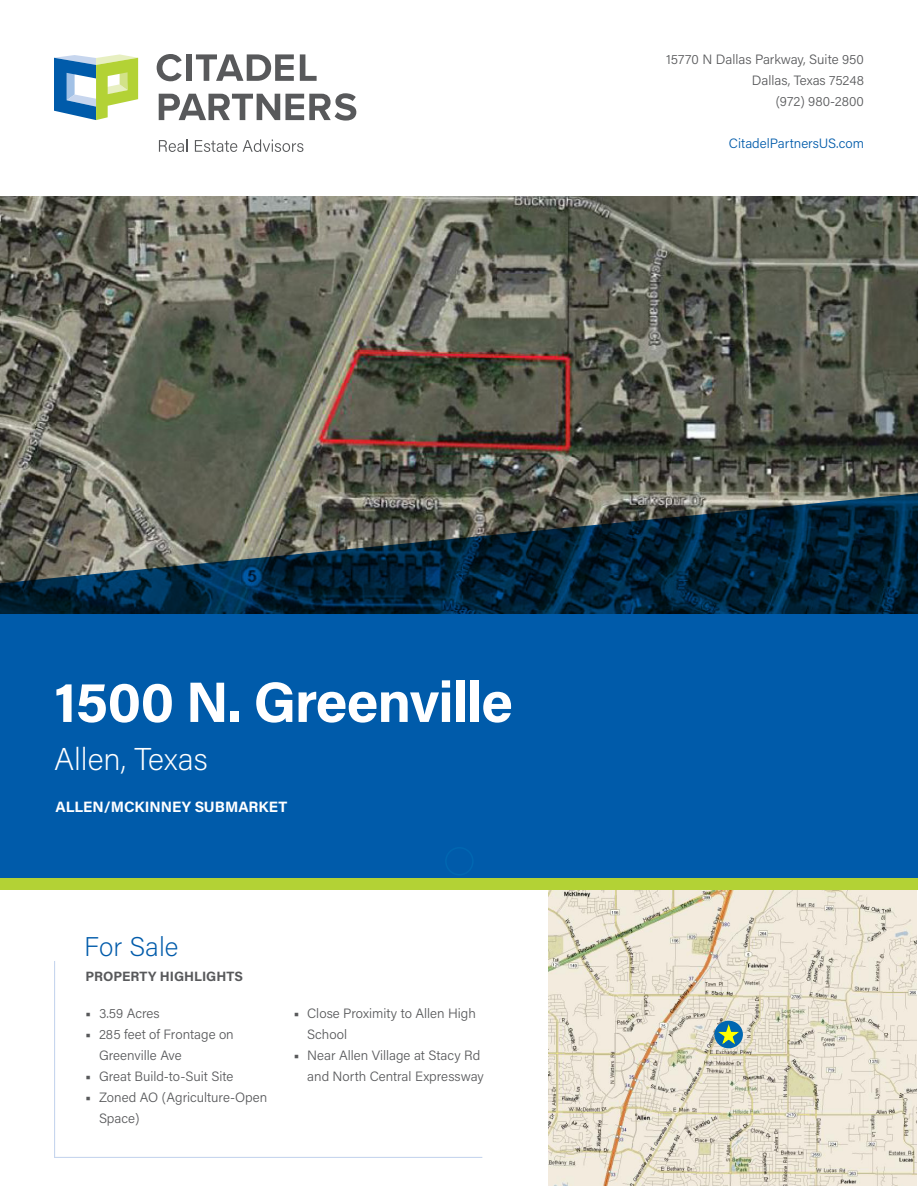
<style>
.page{position:relative;width:918px;height:1188px;background:#fff}
.page>*{position:absolute;margin:0;border:0;box-sizing:border-box;transform-origin:0 0}
.t1{font:700 57px "Acumin Pro";letter-spacing:-.02em;color:#fff}
.t2{font:200 31.5px "Acumin Pro";color:#fff}
.t3{font:200 27px "Acumin Pro";color:#005baa}
.t4{font:700 15px "Acumin Pro";color:#fff}
.t5{font:300 13.5px/21px "Acumin Pro";color:#58595b}
.t6{font:300 13.5px "Acumin Pro";color:#005baa}
.t7{font:700 13.5px "Acumin Pro";color:#58595b}
.s1{font-family:"Acumin Pro Semi Cond";font-weight:700}
</style>
<div class="page">
<img style="left:0;top:197px;width:918px;height:296px">
<svg style="left:0;top:493px;width:918px;height:385px;fill:#005baa"></svg>
<svg style="left:157px;top:54px;width:25px;height:27px"></svg>
<div style="left:186px;top:54px;width:6px;height:27px;background:#58595b"></div>
<svg style="left:196px;top:54px;width:98px;height:27px"></svg>
<svg style="left:300px;top:54px;width:17px;height:27px"></svg>
<svg style="left:159px;top:93px;width:197px;height:28px"></svg>
<svg style="left:159px;top:139px;width:29px;height:13px"></svg>
<svg style="left:195px;top:140px;width:42px;height:12px"></svg>
<svg style="left:243px;top:139px;width:60px;height:13px"></svg>
<svg style="left:54px;top:54px;width:84px;height:66px"></svg>
<svg style="left:54px;top:961px;width:429px;height:197px"></svg>
<div style="left:0;top:878px;width:918px;height:12px;background:#b3d235"></div>
<div style="left:445px;top:847px;width:29px;height:29px;border:2px solid #0067b1;border-radius:50%"></div>
<img style="left:549px;top:891px;width:367px;height:295px">
<div style="left:715px;top:1021px;width:27px;height:27px;background:#0067b1;border-radius:50%"></div>
<div style="left:714px;top:1021px;width:29px;height:27px;border:1px solid #0067b1;border-radius:50%"></div>
<svg style="left:718px;top:1022px;width:23px;height:24px"></svg>
<p class="t5" style="left:666px;top:48px;width:199px;text-align:right">15770 N Dallas Parkway, Suite 950<br>Dallas, Texas 75248<br>(972) 980-2800</p>
<p class="t6" style="left:729px;top:134px;width:137px">CitadelPartnersUS.com</p>
<h1 class="t1" style="left:54px;top:662px;width:460px">1500 N. Greenville</h1>
<h2 class="t2" style="left:54px;top:737px;width:155px">Allen, Texas</h2>
<p class="t4" style="left:56px;top:796px;width:233px">ALLEN/MCKINNEY SUBMARKET</p>
<h3 class="t3" style="left:84px;top:928px;width:96px">For Sale</h3>
<p class="t7" style="left:86px;top:967px;width:159px">PROPERTY HIGHLIGHTS</p>
<p class="t5" style="left:86px;top:1002px;width:76px"><span class="s1">■</span> 3.59 Acres</p>
<p class="t5" style="left:99px;top:1023px;width:136px;text-indent:-14px"><span class="s1">■</span> 285 feet of Frontage on<br>Greenville Ave</p>
<p class="t5" style="left:86px;top:1065px;width:150px"><span class="s1">■</span> Great Build-to-Suit Site</p>
<p class="t5" style="left:99px;top:1086px;width:170px;text-indent:-14px"><span class="s1">■</span> Zoned AO (Agriculture-Open<br>Space)</p>
<p class="t5" style="left:307px;top:1002px;width:170px;text-indent:-14px"><span class="s1">■</span> Close Proximity to Allen High<br>School</p>
<p class="t5" style="left:294px;top:1044px;width:192px;text-align:right"><span class="s1">■</span> Near Allen Village at Stacy Rd and North Central Expressway</p>
</div>
